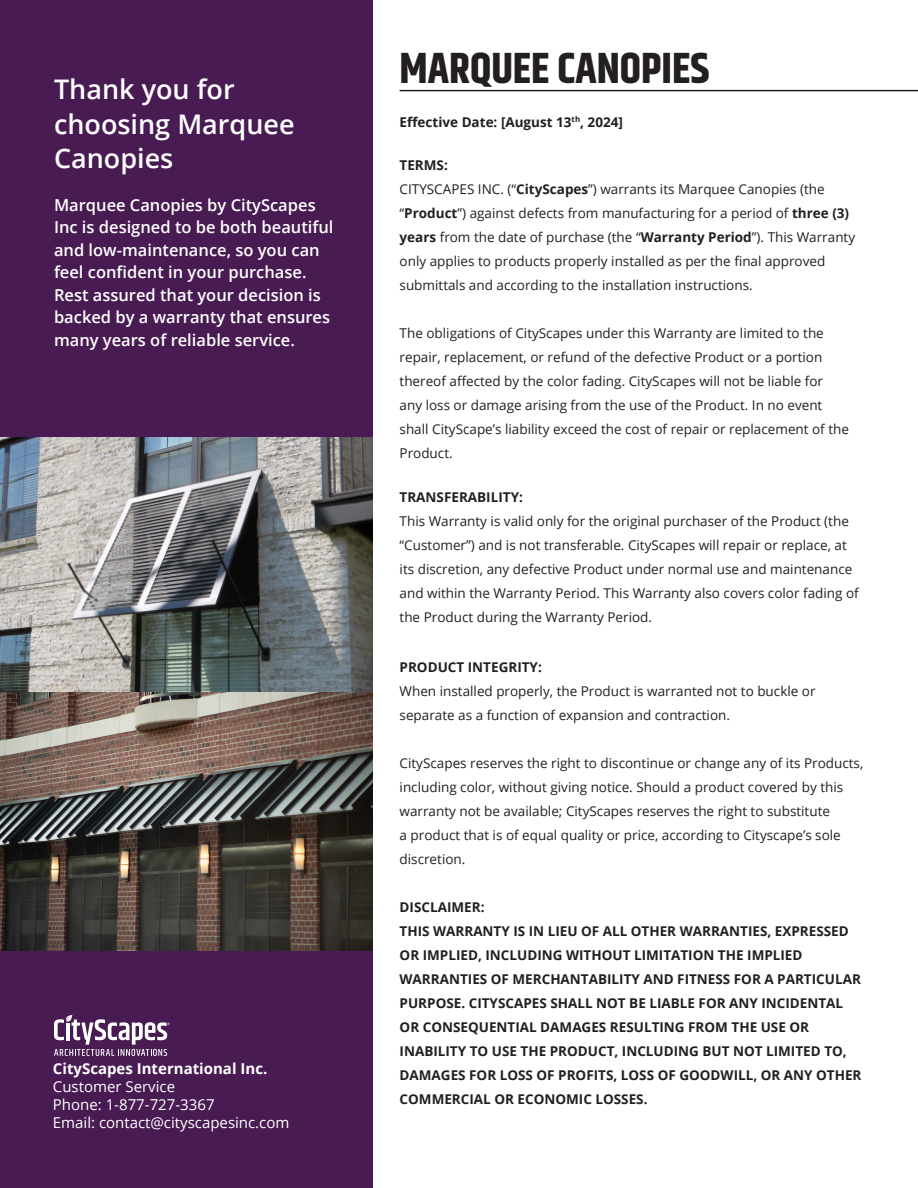
<style>
.page{position:relative;width:918px;height:1188px;background:#fff}
.page>*{position:absolute;margin:0;border:0;box-sizing:border-box;transform-origin:0 0}
.t1{font:700 43.5px "Khand";color:#231f20}
.t2{font:600 27px/34.5px "Open Sans";color:#fff}
.t3{font:600 16.5px/22.5px "Open Sans";color:#fff}
.t4{font:15px/18px "Open Sans";color:#fff}
.t5{font:700 15px "Open Sans";color:#fff}
.t6{font:13.5px/24px "Open Sans";color:#231f20}
.t7{font:700 13.5px/24px "Open Sans";color:#231f20}
.s1{font-weight:700}
</style>
<div class="page">
<div style="left:0;top:0;width:373px;height:1188px;background:#491b53"></div>
<hr style="left:400px;top:90px;width:518px;height:1px;background:#231f20">
<svg style="left:54px;top:1015px;width:116px;height:41px"></svg>
<img style="left:0;top:437px;width:373px;height:255px">
<img style="left:0;top:692px;width:373px;height:258px">
<h2 class="t2" style="left:54px;top:72px;width:242px">Thank you for choosing Marquee<br>Canopies</h2>
<p class="t3" style="left:54px;top:193px;width:281px">Marquee Canopies by CityScapes Inc is designed to be both beautiful and low-maintenance, so you can feel confident in your purchase.<br>Rest assured that your decision is backed by a warranty that ensures many years of reliable service.</p>
<p class="t5" style="left:53px;top:1058px;width:216px">CityScapes International Inc.</p>
<p class="t4" style="left:53px;top:1077px;width:238px">Customer Service<br>Phone: 1-877-727-3367<br>Email: contact@cityscapesinc.com</p>
<h1 class="t1" style="left:400px;top:38px;width:311px">MARQUEE CANOPIES</h1>
<p class="t7" style="left:400px;top:110px;width:225px">Effective Date: [August 13<sup>th</sup>, 2024]</p>
<p class="t6" style="left:400px;top:153px;width:457px"><span class="s1">TERMS:<br></span>CITYSCAPES INC. (“<span class="s1">CityScapes</span>”) warrants its Marquee Canopies (the “<span class="s1">Product</span>”) against defects from manufacturing for a period of <span class="s1">three (3) years</span> from the date of purchase (the “<span class="s1">Warranty Period</span>”). This Warranty only applies to products properly installed as per the final approved submittals and according to the installation instructions.</p>
<p class="t6" style="left:400px;top:321px;width:451px">The obligations of CityScapes under this Warranty are limited to the repair, replacement, or refund of the defective Product or a portion thereof affected by the color fading. CityScapes will not be liable for any loss or damage arising from the use of the Product. In no event shall CityScape’s liability exceed the cost of repair or replacement of the Product.</p>
<p class="t7" style="left:400px;top:485px;width:125px">TRANSFERABILITY:</p>
<p class="t6" style="left:400px;top:509px;width:461px">This Warranty is valid only for the original purchaser of the Product (the “Customer”) and is not transferable. CityScapes will repair or replace, at its discretion, any defective Product under normal use and maintenance and within the Warranty Period. This Warranty also covers color fading of the Product during the Warranty Period.</p>
<p class="t7" style="left:400px;top:655px;width:144px">PRODUCT INTEGRITY:</p>
<p class="t6" style="left:400px;top:679px;width:417px">When installed properly, the Product is warranted not to buckle or separate as a function of expansion and contraction.</p>
<p class="t6" style="left:400px;top:751px;width:465px">CityScapes reserves the right to discontinue or change any of its Products, including color, without giving notice. Should a product covered by this warranty not be available; CityScapes reserves the right to substitute<br>a product that is of equal quality or price, according to Cityscape’s sole discretion.</p>
<p class="t7" style="left:400px;top:895px;width:463px">DISCLAIMER:<br>THIS WARRANTY IS IN LIEU OF ALL OTHER WARRANTIES, EXPRESSED OR IMPLIED, INCLUDING WITHOUT LIMITATION THE IMPLIED WARRANTIES OF MERCHANTABILITY AND FITNESS FOR A PARTICULAR PURPOSE. CITYSCAPES SHALL NOT BE LIABLE FOR ANY INCIDENTAL OR CONSEQUENTIAL DAMAGES RESULTING FROM THE USE OR INABILITY TO USE THE PRODUCT, INCLUDING BUT NOT LIMITED TO, DAMAGES FOR LOSS OF PROFITS, LOSS OF GOODWILL, OR ANY OTHER COMMERCIAL OR ECONOMIC LOSSES.</p>
</div>
